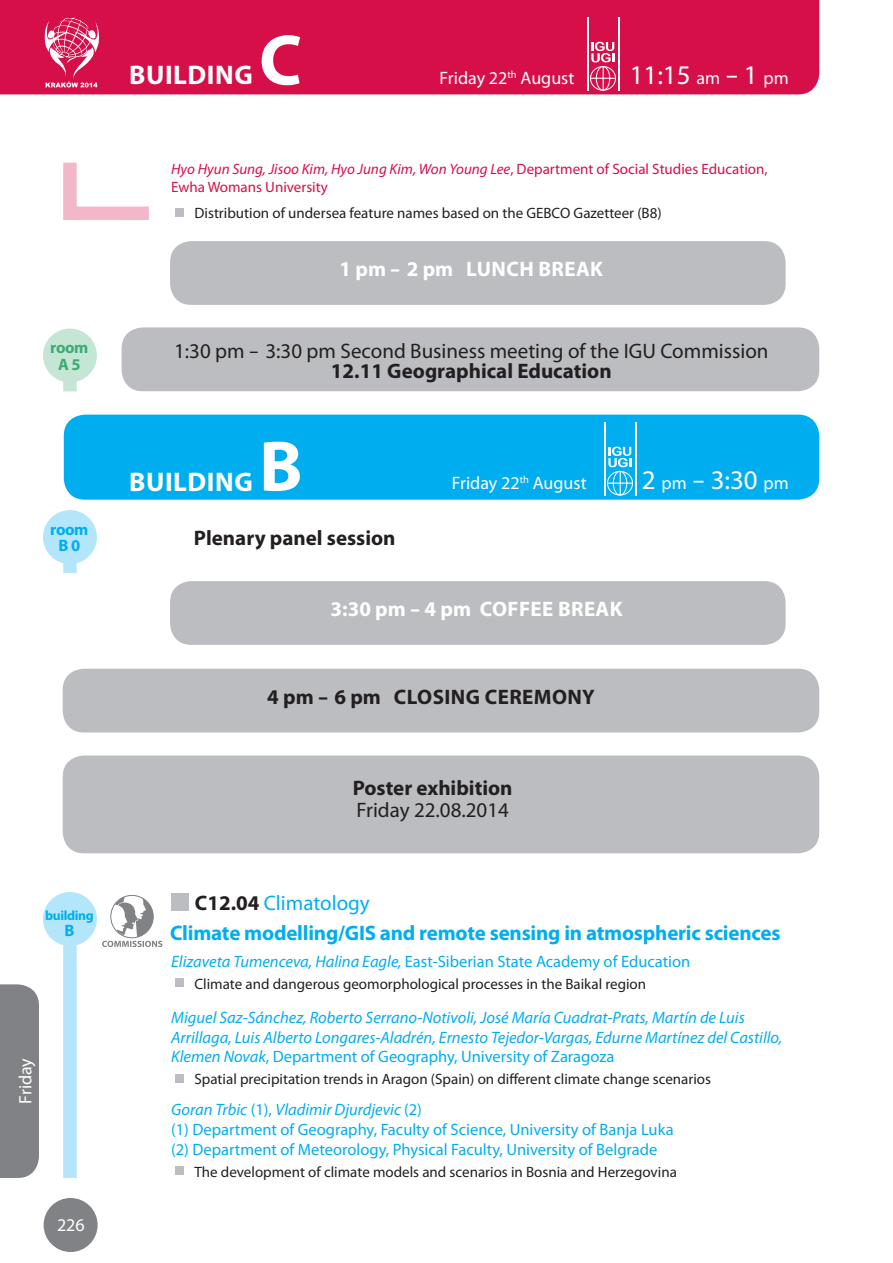
<style>
.page{position:relative;width:893px;height:1263px;background:#fff}
.page>*{position:absolute;margin:0;border:0;box-sizing:border-box;transform-origin:0 0}
.t1{font:700 72px "Myriad Pro";color:#fff}
.t2{font:27px "Myriad Pro";color:#fff}
.t3{font:700 27px "Myriad Pro";color:#fff}
.t4{font:700 21px "Myriad Pro";color:#231f20}
.t5{font:700 21px/29.7px "Myriad Pro";letter-spacing:-.01em;color:#00aeef}
.t6{font:21px "Myriad Pro";color:#231f20}
.t7{font:700 21px "Myriad Pro";color:#fff}
.t8{font:18px "Myriad Pro";color:#fff}
.t9{font:16.5px/19.8px "Myriad Pro";color:#00aeef}
.t10{font:italic 16.5px/19.8px "Myriad Pro";color:#00aeef}
.t11{font:700 16.5px/16.5px "Myriad Pro";color:#00aeef;text-align:center}
.t12{font:700 16.5px/16.5px "Myriad Pro";color:#3dac74;text-align:center}
.t13{font:15px "Myriad Pro";color:#231f20}
.t14{font:15px/18px "Myriad Pro";color:#d60f48}
.t15{font:700 13.5px "Myriad Pro";letter-spacing:-.025em;color:#00aeef}
.s1{font-size:18px}
.s2{font-style:italic}
.s3{color:#231f20}
.s4{font-weight:400}
.s5{font-style:normal}
</style>
<div class="page">
<div style="left:0;top:0;width:819px;height:94px;background:#d60f48"></div>
<div style="left:44px;top:1198px;width:54px;height:54px;background:#808285;border-radius:50%"></div>
<div style="left:0;top:984px;width:39px;height:194px;background:#808285"></div>
<svg style="left:45px;top:18px;width:54px;height:69px;background:#e04f79"></svg>
<svg style="left:63px;top:162px;width:86px;height:58px"></svg>
<div style="left:175px;top:209px;width:9px;height:8px;background:#bcbdc0"></div>
<div style="left:170px;top:241px;width:616px;height:64px;background:#bcbdc0;border-radius:21px"></div>
<div style="left:64px;top:415px;width:755px;height:85px;background:#00aeef;border-radius:21px"></div>
<svg style="left:607px;top:447px;width:26px;height:49px"></svg>
<hr style="left:604px;top:422px;width:1px;height:74px;background:#fff">
<hr style="left:635px;top:422px;width:2px;height:74px;background:#fff">
<div style="left:63px;top:919px;width:14px;height:259px;background:#b3e6fa"></div>
<div style="left:43px;top:892px;width:54px;height:54px;background:#b3e6fa;border-radius:50%"></div>
<div style="left:63px;top:537px;width:14px;height:36px;background:#b3e6fa"></div>
<div style="left:43px;top:510px;width:54px;height:54px;background:#b3e6fa;border-radius:50%"></div>
<div style="left:170px;top:581px;width:616px;height:64px;background:#bcbdc0;border-radius:21px"></div>
<div style="left:63px;top:669px;width:756px;height:63px;background:#bcbdc0;border-radius:21px"></div>
<div style="left:63px;top:755px;width:756px;height:98px;background:#bcbdc0;border-radius:21px"></div>
<div style="left:175px;top:978px;width:9px;height:9px;background:#bcbdc0"></div>
<div style="left:171px;top:894px;width:17px;height:17px;background:#bcbdc0"></div>
<div style="left:175px;top:1074px;width:9px;height:8px;background:#bcbdc0"></div>
<div style="left:175px;top:1166px;width:9px;height:9px;background:#bcbdc0"></div>
<svg style="left:102px;top:895px;width:60px;height:52px"></svg>
<div style="left:122px;top:327px;width:697px;height:64px;background:#bcbdc0;border-radius:21px"></div>
<div style="left:63px;top:355px;width:14px;height:36px;background:#c5e6d5"></div>
<div style="left:43px;top:328px;width:54px;height:54px;background:#c5e6d5;border-radius:50%"></div>
<svg style="left:590px;top:42px;width:26px;height:49px"></svg>
<hr style="left:587px;top:17px;width:1px;height:74px;background:#fff">
<hr style="left:618px;top:17px;width:2px;height:74px;background:#fff">
<p class="t12" style="left:50px;top:339px;width:40px">room<br>A 5</p>
<p class="t11" style="left:50px;top:520px;width:40px">room<br>B 0</p>
<p class="t15" style="left:45px;top:906px;width:50px">building</p>
<p class="t11" style="left:64px;top:922px;width:11px">B</p>
<p class="t8" style="left:14px;top:1104px;width:47px;rotate:-90deg">Friday</p>
<p class="t8" style="left:57px;top:1214px;width:29px">226</p>
<h2 class="t3" style="left:129px;top:58px;width:15px">buil</h2>
<h2 class="t3" style="left:188px;top:58px;width:35px">ding</h2>
<h1 class="t1" style="left:259px;top:13px;width:44px">C</h1>
<p class="t8" style="left:439px;top:67px;width:136px">Friday 22<sup>th</sup> August</p>
<h2 class="t2" style="left:630px;top:58px;width:161px">11:15 <span class="s1">am</span> - 1 <span class="s1">pm</span></h2>
<p class="t14" style="left:171px;top:160px;width:598px"><span class="s2">Hyo Hyun Sung, Jisoo Kim, Hyo Jung Kim, Won Young Lee</span>, Department of Social Studies Education,<br>Ewha Womans University</p>
<p class="t13" style="left:195px;top:203px;width:469px">Distribution of undersea feature names based on the GEBCO Gazetteer (B8)</p>
<h3 class="t7" style="left:340px;top:255px;width:141px">1 pm - 2 pm lunch</h3>
<h3 class="t7" style="left:538px;top:255px;width:14px">break</h3>
<h3 class="t6" style="left:174px;top:338px;width:596px">1:30 pm - 3:30 pm Second Business meeting of the IGU Commission</h3>
<h3 class="t4" style="left:331px;top:357px;width:282px">12.11 Geographical Education</h3>
<h2 class="t3" style="left:129px;top:464px;width:15px">buil</h2>
<h2 class="t3" style="left:188px;top:464px;width:35px">ding</h2>
<h1 class="t1" style="left:259px;top:419px;width:45px">B</h1>
<h3 class="t4" style="left:194px;top:524px;width:203px">Plenary panel session</h3>
<p class="t8" style="left:452px;top:472px;width:136px">Friday 22<sup>th</sup> August</p>
<h2 class="t2" style="left:642px;top:463px;width:148px">2 <span class="s1">pm</span> - 3:30 <span class="s1">pm</span></h2>
<h3 class="t7" style="left:331px;top:595px;width:163px">3:30 pm - 4 pm coffee</h3>
<h3 class="t7" style="left:558px;top:595px;width:14px">break</h3>
<h3 class="t4" style="left:267px;top:683px;width:153px">4 pm - 6 pm Closing</h3>
<h3 class="t4" style="left:485px;top:683px;width:83px">Ceremony</h3>
<h3 class="t4" style="left:353px;top:774px;width:161px">Poster exhibition</h3>
<h3 class="t6" style="left:356px;top:797px;width:154px">Friday 22.08.2014</h3>
<h3 class="t5" style="left:170px;top:887px;width:612px;text-indent:25px"><span class="s3">C12.04</span> <span class="s4">Climatology<br></span>Climate modelling/GIS and remote sensing in atmospheric sciences</h3>
<p class="t13" style="left:195px;top:974px;width:453px">Climate and dangerous geomorphological processes in the Baikal region</p>
<p class="t9" style="left:171px;top:952px;width:521px"><span class="s2">Elizaveta Tumenceva, Halina Eagle,</span> East-Siberian State Academy of Education</p>
<p class="t10" style="left:171px;top:1007px;width:613px">Miguel Saz-Sánchez, Roberto Serrano-Notivoli, José María Cuadrat-Prats, Martín de Luis<br>Arrillaga, Luis Alberto Longares-Aladrén, Ernesto Tejedor-Vargas, Edurne Martínez del Castillo,<br>Klemen Novak<span class="s5">, Department of Geography, University of Zaragoza</span></p>
<p class="t13" style="left:195px;top:1070px;width:518px">Spatial precipitation trends in Aragon (Spain) on different climate change scenarios</p>
<p class="t9" style="left:171px;top:1099px;width:504px"><span class="s2">Goran Trbic</span> (1), <span class="s2">Vladimir Djurdjevic</span> (2)<br>(1) Department of Geography, Faculty of Science, University of Banja Luka (2) Department of Meteorology, Physical Faculty, University of Belgrade</p>
<p class="t13" style="left:195px;top:1162px;width:484px">The development of climate models and scenarios in Bosnia and Herzegovina</p>
</div>
